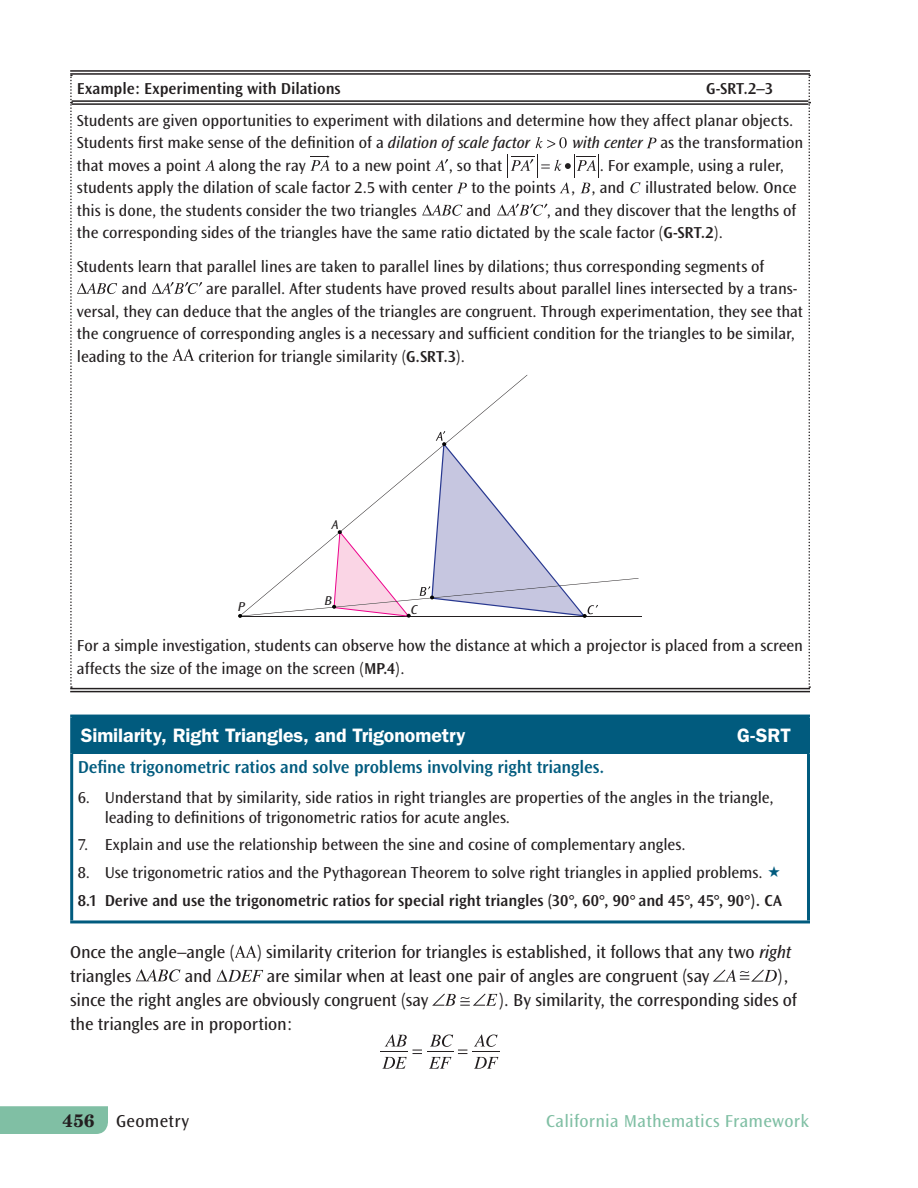
<style>
.page{position:relative;width:918px;height:1188px;background:#fff}
.page>*{position:absolute;margin:0;border:0;box-sizing:border-box;transform-origin:0 0}
.t1{font:600 19.5px "Franklin Gothic";color:#fff}
.t2{font:18px/24px "Ocean Sans MM 403 475";letter-spacing:-.01em;color:#231f20}
.t3{font:18px "Ocean Sans MM 512 475";letter-spacing:-.01em;color:#015b7e}
.t4{font:18px "Ocean Sans MM 403 475";letter-spacing:.01em;color:#80bfa4}
.t5{font:18px "Ocean Sans MM 403 475";letter-spacing:.025em;color:#231f20}
.t6{font:16.5px/22.5px "Ocean Sans MM 403 475";letter-spacing:-.005em;color:#231f20}
.t7{font:16.5px "Ocean Sans MM 512 475";letter-spacing:-.005em;color:#231f20}
.t8{font:13.35px "Ocean Sans MM It 403 475";color:#231f20}
.s1{font-family:"Ocean Sans MM 512 475"}
.s2{font-family:"Ocean Sans MM It 403 475"}
.s3{font-family:"New Century Schlbk";font-weight:700}
</style>
<div class="page">
<div style="left:0;top:1106px;width:108px;height:28px;background:#80bfa4"></div>
<svg style="left:70px;top:689px;width:740px;height:2px"></svg>
<hr style="left:70px;top:688px;width:740px;height:1px;background:#231f20">
<hr style="left:70px;top:691px;width:740px;height:1px;background:#231f20">
<hr style="left:70px;top:70px;width:740px;height:2px;background:#231f20">
<hr style="left:70px;top:73px;width:740px;height:2px;background:#231f20">
<hr style="left:72px;top:100px;width:737px;height:2px;background:#231f20">
<hr style="left:72px;top:103px;width:737px;height:2px;background:#231f20">
<svg style="left:808px;top:75px;width:2px;height:613px"></svg>
<svg style="left:536px;top:137px;width:31px;height:11px"></svg>
<svg style="left:647px;top:138px;width:9px;height:10px"></svg>
<svg style="left:205px;top:160px;width:10px;height:11px"></svg>
<svg style="left:310px;top:156px;width:20px;height:15px"></svg>
<svg style="left:435px;top:159px;width:13px;height:12px"></svg>
<svg style="left:457px;top:183px;width:10px;height:10px"></svg>
<svg style="left:510px;top:155px;width:89px;height:38px"></svg>
<svg style="left:630px;top:182px;width:11px;height:11px"></svg>
<svg style="left:422px;top:204px;width:40px;height:12px"></svg>
<svg style="left:497px;top:204px;width:50px;height:12px"></svg>
<svg style="left:70px;top:75px;width:47px;height:613px"></svg>
<svg style="left:152px;top:282px;width:50px;height:12px"></svg>
<svg style="left:172px;top:349px;width:22px;height:12px"></svg>
<div style="left:72px;top:716px;width:736px;height:37px;background:#015b7e"></div>
<hr style="left:70px;top:715px;width:740px;height:3px;background:#015b7e">
<hr style="left:70px;top:718px;width:3px;height:35px;background:#015b7e">
<hr style="left:807px;top:718px;width:3px;height:35px;background:#015b7e">
<hr style="left:70px;top:753px;width:3px;height:167px;background:#015b7e">
<hr style="left:807px;top:753px;width:3px;height:167px;background:#015b7e">
<hr style="left:70px;top:920px;width:740px;height:3px;background:#015b7e">
<hr style="left:240px;top:616px;width:402px;height:1px;background:#231f20">
<svg style="left:238px;top:431px;width:401px;height:187px"></svg>
<svg style="left:234px;top:946px;width:23px;height:12px"></svg>
<svg style="left:136px;top:969px;width:44px;height:13px"></svg>
<svg style="left:217px;top:969px;width:46px;height:13px"></svg>
<svg style="left:713px;top:970px;width:64px;height:12px"></svg>
<svg style="left:432px;top:994px;width:65px;height:12px"></svg>
<svg style="left:381px;top:1034px;width:119px;height:35px"></svg>
<p class="t7" style="left:77px;top:79px;width:265px">Example: Experimenting with Dilations</p>
<p class="t6" style="left:77px;top:72px;width:718px;line-height:32.1px;text-indent:629px"><span class="s1">G-SRT.2–3<br></span>Students are given opportunities to experiment with dilations and determine how they affect planar objects.</p>
<p class="t6" style="left:77px;top:132px;width:455px">Students first make sense of the definition of a <span class="s2">dilation of scale factor</span></p>
<p class="t6" style="left:572px;top:132px;width:233px"><span class="s2">with center</span> as the transformation</p>
<p class="t6" style="left:77px;top:154px;width:230px">that moves a point along the ray</p>
<p class="t6" style="left:335px;top:154px;width:169px">to a new point , so that</p>
<p class="t6" style="left:77px;top:154px;width:721px;text-indent:523px">. For example, using a ruler, students apply the dilation of scale factor 2.5 with center to the points , , and illustrated below. Once this is done, the students consider the two triangles</p>
<p class="t6" style="left:77px;top:199px;width:721px;text-indent:470px">, and they discover that the lengths of the corresponding sides of the triangles have the same ratio dictated by the scale factor (<span class="s1">G-SRT.2</span>).</p>
<p class="t6" style="left:77px;top:255px;width:689px">Students learn that parallel lines are taken to parallel lines by dilations; thus corresponding segments of</p>
<p class="t6" style="left:122px;top:278px;width:27px">and</p>
<p class="t6" style="left:206px;top:278px;width:593px">are parallel. After students have proved results about parallel lines intersected by a trans-</p>
<p class="t6" style="left:77px;top:300px;width:728px">versal, they can deduce that the angles of the triangles are congruent. Through experimentation, they see that the congruence of corresponding angles is a necessary and sufficient condition for the triangles to be similar, leading to the</p>
<p class="t6" style="left:466px;top:199px;width:27px">and</p>
<p class="t6" style="left:198px;top:345px;width:268px">criterion for triangle similarity (<span class="s1">G.SRT.3</span>).</p>
<p class="t8" style="left:332px;top:517px;width:8px">A</p>
<p class="t8" style="left:325px;top:593px;width:9px">B</p>
<p class="t8" style="left:238px;top:599px;width:8px">P</p>
<p class="t8" style="left:411px;top:602px;width:8px">C</p>
<p class="t6" style="left:77px;top:635px;width:728px">For a simple investigation, students can observe how the distance at which a projector is placed from a screen affects the size of the image on the screen (<span class="s1">MP.4</span>).</p>
<p class="t1" style="left:81px;top:724px;width:386px">Similarity, Right Triangles, and Trigonometry</p>
<p class="t1" style="left:737px;top:724px;width:56px">G-SRT</p>
<p class="t3" style="left:78px;top:757px;width:528px">Define trigonometric ratios and solve problems involving right triangles.</p>
<p class="t6" style="left:105px;top:788px;width:670px;line-height:19.5px;text-indent:-27px">6. Understand that by similarity, side ratios in right triangles are properties of the angles in the triangle, leading to definitions of trigonometric ratios for acute angles.</p>
<p class="t6" style="left:78px;top:834px;width:609px">7. Explain and use the relationship between the sine and cosine of complementary angles.</p>
<p class="t6" style="left:78px;top:861px;width:687px">8. Use trigonometric ratios and the Pythagorean Theorem to solve right triangles in applied problems.</p>
<p class="t7" style="left:78px;top:891px;width:706px">8.1 Derive and use the trigonometric ratios for special right triangles (30°, 60°, 90° and 45°, 45°, 90°). CA</p>
<p class="t2" style="left:185px;top:940px;width:51px;text-indent:-115px">Once the angle–angle ( and</p>
<p class="t2" style="left:258px;top:940px;width:535px">) similarity criterion for triangles is established, it follows that any two <span class="s2">right</span></p>
<p class="t2" style="left:267px;top:964px;width:444px">are similar when at least one pair of angles are congruent (say</p>
<p class="t2" style="left:499px;top:964px;width:299px;text-indent:279px">), ). By similarity, the corresponding sides of</p>
<p class="t2" style="left:70px;top:964px;width:360px">triangles<br>since the right angles are obviously congruent (say the triangles are in proportion:</p>
<p class="t5" style="left:62px;top:1111px;width:128px"><span class="s3">456</span> Geometry</p>
<p class="t4" style="left:546px;top:1111px;width:264px">California Mathematics Framework</p>
</div>
